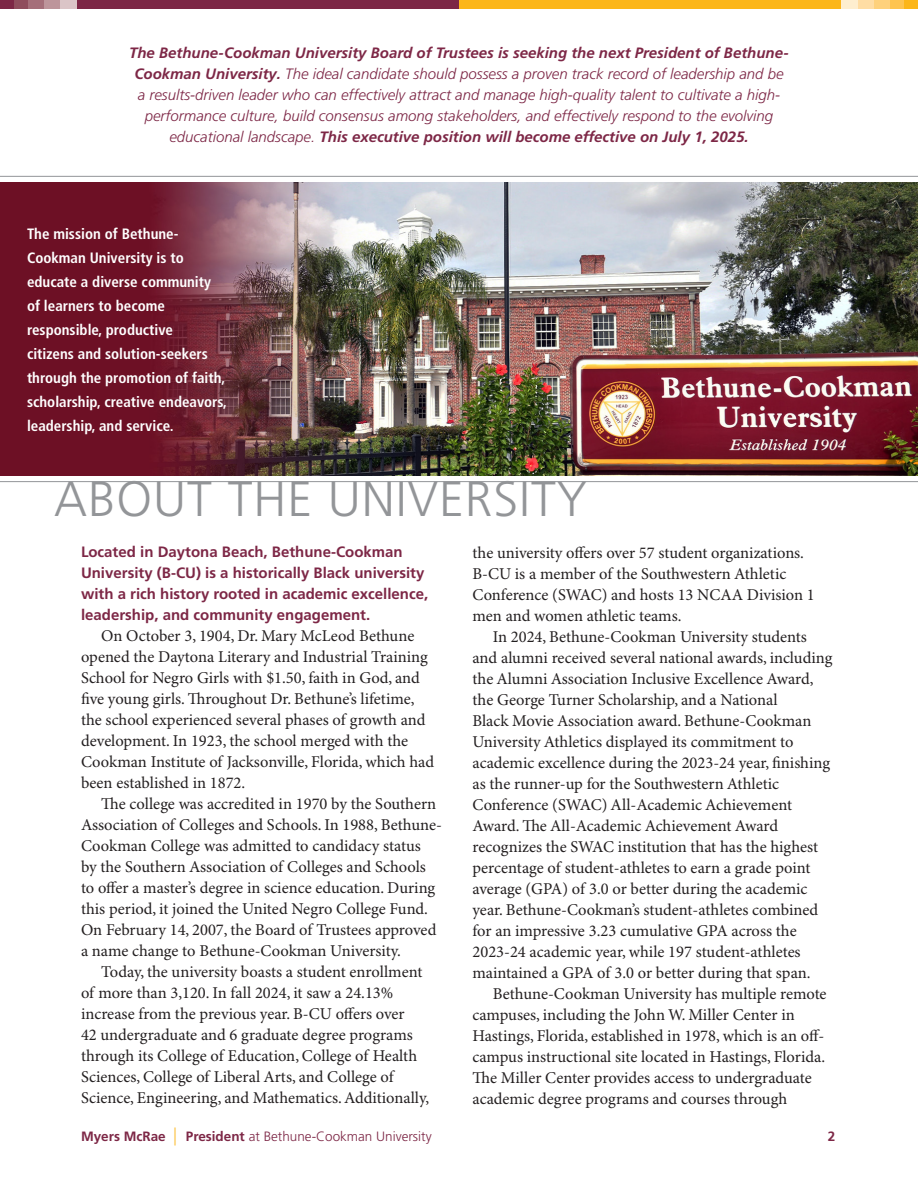
<style>
.page{position:relative;width:918px;height:1188px;background:#fff}
.page>*{position:absolute;margin:0;border:0;box-sizing:border-box;transform-origin:0 0}
.t1{font:300 49.5px "Frutiger LT Pro";letter-spacing:.02em;color:#939598}
.t2{font:16.5px/21px "Minion Pro";color:#231f20}
.t3{font:italic 300 15px/21px "Frutiger LT Pro";color:#7d2746;text-align:center}
.t4{font:700 condensed 15px/24px "Frutiger LT Pro";color:#fff}
.t5{font:700 15px/21px "Frutiger LT Pro";color:#7d2746}
.t6{font:300 13.5px "Frutiger LT Pro";color:#7d2746}
.t7{font:700 13.5px "Frutiger LT Pro";color:#7d2746}
.s1{font-weight:700}
.s2{font-stretch:condensed;font-size:18px;color:#fcb619}
</style>
<div class="page">
<div style="left:0;top:0;width:783px;height:9px;background:#7d2746"></div>
<div style="left:14px;top:0;width:61px;height:9px;background:#8f4d5d"></div>
<div style="left:29px;top:0;width:16px;height:9px;background:#a56f7a"></div>
<div style="left:45px;top:0;width:16px;height:9px;background:#bd959b"></div>
<div style="left:61px;top:0;width:16px;height:9px;background:#dbc5c7"></div>
<div style="left:459px;top:0;width:459px;height:9px;background:#fcb619"></div>
<div style="left:843px;top:0;width:61px;height:9px;background:#fec44f"></div>
<div style="left:873px;top:0;width:16px;height:9px;background:#fed17c"></div>
<div style="left:857px;top:0;width:16px;height:9px;background:#ffdda4"></div>
<div style="left:841px;top:0;width:16px;height:9px;background:#feeecf"></div>
<img style="left:0;top:176px;width:918px;height:306px">
<p class="t3" style="left:129px;top:42px;width:661px"><span class="s1">The Bethune-Cookman University Board of Trustees is seeking the next President of Bethune-Cookman University.</span> The ideal candidate should possess a proven track record of leadership and be a results-driven leader who can effectively attract and manage high-quality talent to cultivate a high&shy;performance culture, build consensus among stakeholders, and effectively respond to the evolving educational landscape. <span class="s1">This executive position will become effective on July 1, 2025.</span></p>
<p class="t4" style="left:27px;top:222px;width:201px">The mission of Bethune-<br>Cookman University is to educate a diverse community of learners to become responsible, productive<br>citizens and solution-seekers through the promotion of faith, scholarship, creative endeavors, leadership, and service.</p>
<h1 class="t1" style="left:54px;top:470px;width:535px">ABOUT THE UNIVERSITY</h1>
<p class="t5" style="left:81px;top:541px;width:349px">Located in Daytona Beach, Bethune-Cookman University (B-CU) is a historically Black university with a rich history rooted in academic excellence, leadership, and community engagement.</p>
<p class="t2" style="left:81px;top:626px;width:355px;text-indent:20px">On October 3, 1904, Dr. Mary McLeod Bethune opened the Daytona Literary and Industrial Training School for Negro Girls with $1.50, faith in God, and five young girls. Throughout Dr. Bethune’s lifetime, the school experienced several phases of growth and development. In 1923, the school merged with the Cookman Institute of Jacksonville, Florida, which had been established in 1872.</p>
<p class="t2" style="left:81px;top:794px;width:362px;text-indent:20px">The college was accredited in 1970 by the Southern Association of Colleges and Schools. In 1988, Bethune-Cookman College was admitted to candidacy status<br>by the Southern Association of Colleges and Schools to offer a master’s degree in science education. During this period, it joined the United Negro College Fund.<br>On February 14, 2007, the Board of Trustees approved a name change to Bethune-Cookman University.</p>
<p class="t2" style="left:81px;top:962px;width:350px;text-indent:20px">Today, the university boasts a student enrollment of more than 3,120. In fall 2024, it saw a 24.13% increase from the previous year. B-CU offers over<br>42 undergraduate and 6 graduate degree programs through its College of Education, College of Health Sciences, College of Liberal Arts, and College of Science, Engineering, and Mathematics. Additionally,</p>
<p class="t2" style="left:472px;top:543px;width:344px">the university offers over 57 student organizations.<br>B-CU is a member of the Southwestern Athletic Conference (SWAC) and hosts 13 NCAA Division 1 men and women athletic teams.</p>
<p class="t2" style="left:472px;top:627px;width:361px;text-indent:20px">In 2024, Bethune-Cookman University students and alumni received several national awards, including the Alumni Association Inclusive Excellence Award, the George Turner Scholarship, and a National<br>Black Movie Association award. Bethune-Cookman University Athletics displayed its commitment to academic excellence during the 2023-24 year, finishing as the runner-up for the Southwestern Athletic Conference (SWAC) All-Academic Achievement Award. The All-Academic Achievement Award recognizes the SWAC institution that has the highest percentage of student-athletes to earn a grade point average (GPA) of 3.0 or better during the academic year. Bethune-Cookman’s student-athletes combined for an impressive 3.23 cumulative GPA across the 2023-24 academic year, while 197 student-athletes maintained a GPA of 3.0 or better during that span.</p>
<p class="t2" style="left:472px;top:984px;width:356px;text-indent:20px">Bethune-Cookman University has multiple remote campuses, including the John W. Miller Center in Hastings, Florida, established in 1978, which is an off&shy;campus instructional site located in Hastings, Florida.<br>The Miller Center provides access to undergraduate academic degree programs and courses through</p>
<p class="t6" style="left:81px;top:1128px;width:352px"><span class="s1">Myers McRae</span> <span class="s2">|</span> <span class="s1">President</span> at Bethune-Cookman University</p>
<p class="t7" style="left:828px;top:1128px;width:9px">2</p>
</div>
